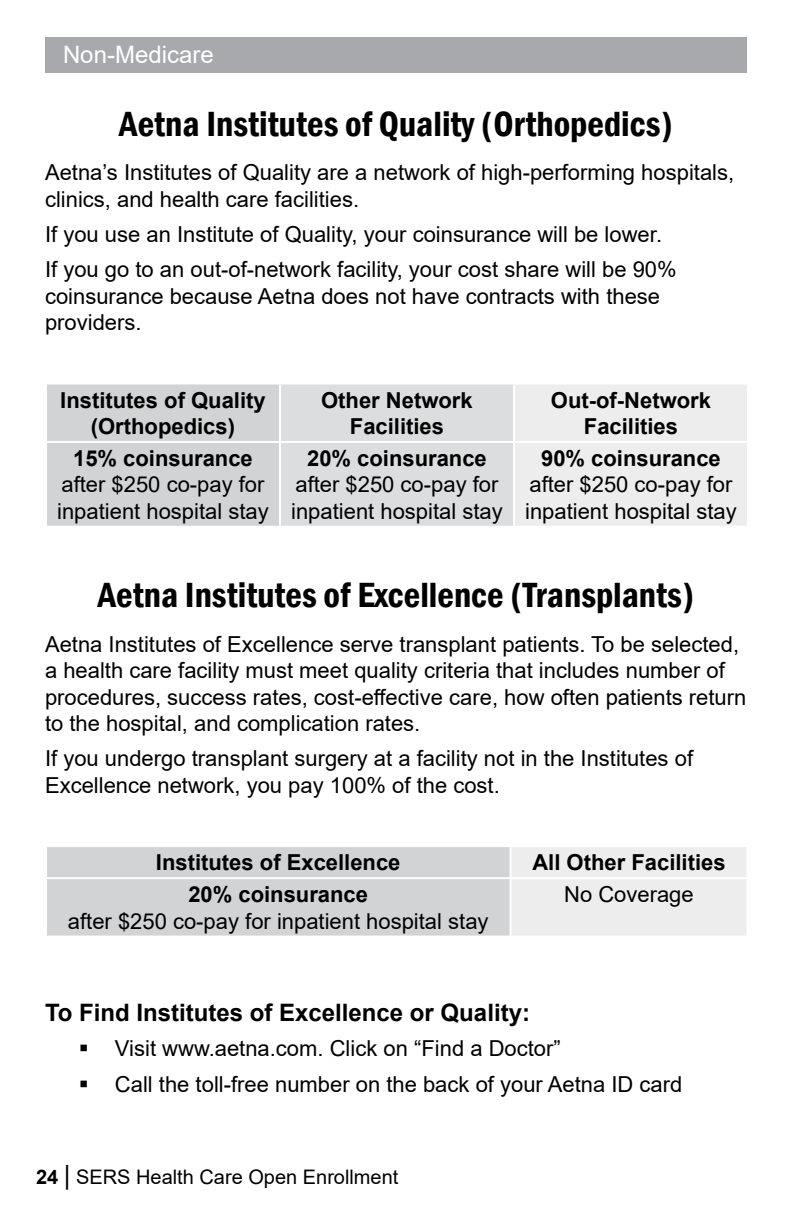
<style>
.page{position:relative;width:792px;height:1224px;background:#fff}
.page>*{position:absolute;margin:0;border:0;box-sizing:border-box;transform-origin:0 0}
.t1{font:600 condensed 36px "Franklin Gothic";color:#000}
.t2{font:700 24px "Arial";color:#000}
.t3{font:24px "Arial";color:#fff}
.t4{font:22px/26.4px "Arial";color:#000}
.t5{font:700 22px/26.4px "Arial";color:#000;text-align:center}
.t6{font:20px "Arial";color:#000}
.s1{font-weight:700}
.s2{font-size:26px}
</style>
<div class="page">
<div style="left:45px;top:37px;width:702px;height:35px;background:#a7a9ac"></div>
<svg style="left:47px;top:385px;width:700px;height:141px;background:#dddedf"></svg>
<hr style="left:279px;top:385px;width:2px;height:56px;background:#fff">
<hr style="left:513px;top:385px;width:2px;height:56px;background:#fff">
<hr style="left:45px;top:441px;width:235px;height:2px;background:#fff">
<hr style="left:280px;top:441px;width:234px;height:2px;background:#fff">
<hr style="left:279px;top:443px;width:2px;height:83px;background:#fff">
<hr style="left:514px;top:441px;width:235px;height:2px;background:#fff">
<hr style="left:513px;top:443px;width:2px;height:83px;background:#fff">
<div style="left:47px;top:847px;width:463px;height:89px;background:#d1d3d4"></div>
<div style="left:512px;top:847px;width:234px;height:89px;background:#ededee"></div>
<hr style="left:45px;top:877px;width:466px;height:2px;background:#fff">
<hr style="left:511px;top:877px;width:238px;height:2px;background:#fff">
<p class="t3" style="left:63px;top:38px;width:152px">Non-Medicare</p>
<h1 class="t1" style="left:119px;top:100px;width:555px">Aetna Institutes of Quality (Orthopedics)</h1>
<p class="t4" style="left:45px;top:159px;width:691px">Aetna’s Institutes of Quality are a network of high-performing hospitals, clinics, and health care facilities.</p>
<p class="t4" style="left:45px;top:216px;width:633px;line-height:35.4px">If you use an Institute of Quality, your coinsurance will be lower.<br>If you go to an out-of-network facility, your cost share will be 90%</p>
<p class="t4" style="left:45px;top:283px;width:617px">coinsurance because Aetna does not have contracts with these providers.</p>
<p class="t5" style="left:60px;top:387px;width:207px">Institutes of Quality (Orthopedics)</p>
<p class="t5" style="left:321px;top:387px;width:153px">Other Network<br>Facilities</p>
<p class="t5" style="left:551px;top:387px;width:162px">Out-of-Network<br>Facilities</p>
<p class="t5" style="left:73px;top:445px;width:181px">15% coinsurance</p>
<p class="t4" style="left:57px;top:471px;width:213px">after $250 co-pay for inpatient hospital stay</p>
<p class="t5" style="left:307px;top:445px;width:181px">20% coinsurance</p>
<p class="t4" style="left:291px;top:471px;width:213px">after $250 co-pay for inpatient hospital stay</p>
<p class="t5" style="left:541px;top:445px;width:181px">90% coinsurance</p>
<p class="t4" style="left:525px;top:471px;width:213px">after $250 co-pay for inpatient hospital stay</p>
<h1 class="t1" style="left:98px;top:571px;width:598px">Aetna Institutes of Excellence (Transplants)</h1>
<p class="t4" style="left:45px;top:631px;width:703px">Aetna Institutes of Excellence serve transplant patients. To be selected, a health care facility must meet quality criteria that includes number of procedures, success rates, cost-effective care, how often patients return to the hospital, and complication rates.</p>
<p class="t4" style="left:45px;top:745px;width:650px">If you undergo transplant surgery at a facility not in the Institutes of<br>Excellence network, you pay 100% of the cost.</p>
<p class="t5" style="left:156px;top:849px;width:246px">Institutes of Excellence</p>
<p class="t5" style="left:532px;top:849px;width:195px">All Other Facilities</p>
<p class="t5" style="left:188px;top:882px;width:181px">20% coinsurance</p>
<p class="t4" style="left:68px;top:908px;width:422px">after $250 co-pay for inpatient hospital stay</p>
<p class="t4" style="left:564px;top:881px;width:131px">No Coverage</p>
<p class="t2" style="left:45px;top:995px;width:487px">To Find Institutes of Excellence or Quality:</p>
<p class="t4" style="left:115px;top:1031px;width:569px;line-height:35.4px">Visit www.aetna.com. Click on “Find a Doctor”<br>Call the toll-free number on the back of your Aetna ID card</p>
<p class="t6" style="left:36px;top:1163px;width:364px"><span class="s1">24</span> <span class="s2">|</span> SERS Health Care Open Enrollment</p>
</div>
